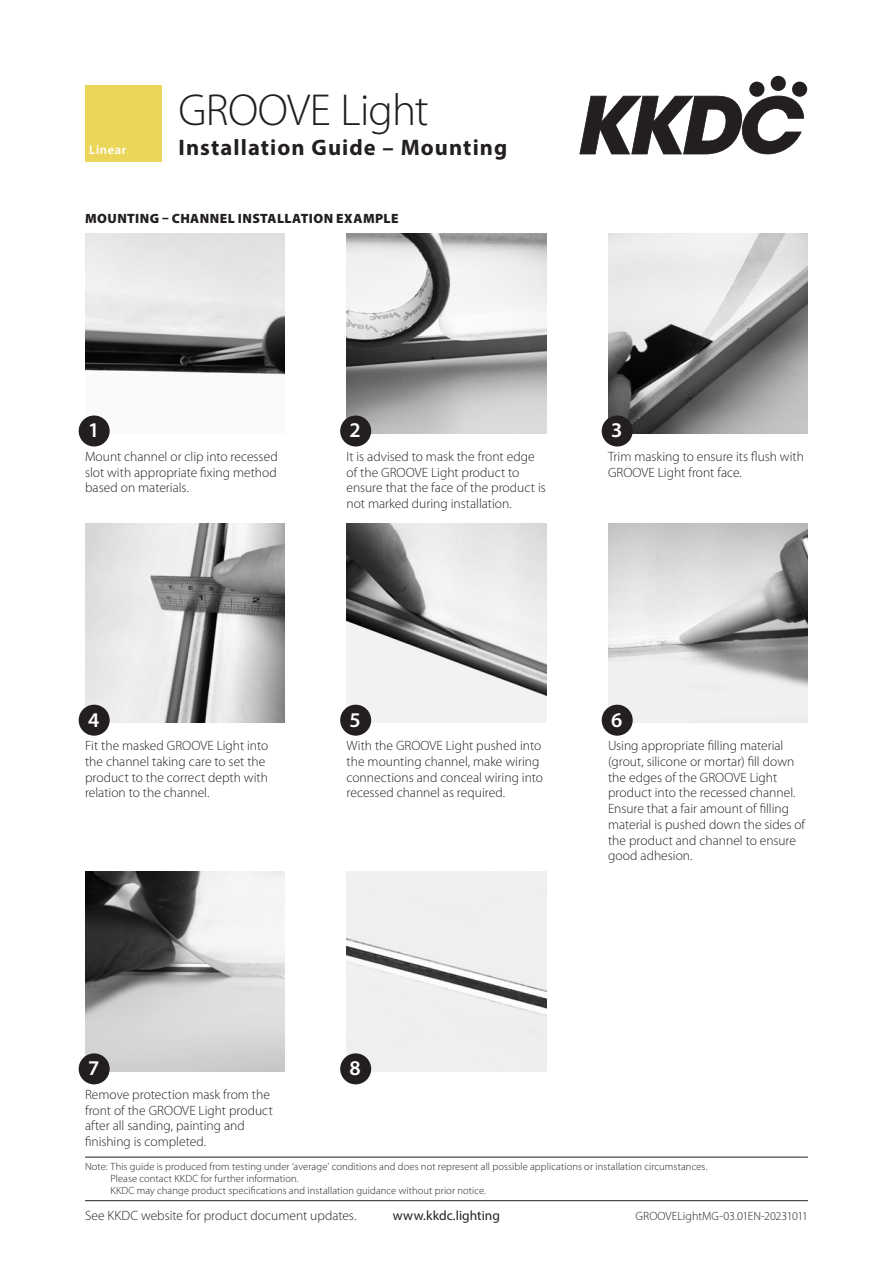
<style>
.page{position:relative;width:893px;height:1263px;background:#fff}
.page>*{position:absolute;margin:0;border:0;box-sizing:border-box;transform-origin:0 0}
.title_line1{font:300 45px "Myriad Pro";letter-spacing:-.015em;color:#231f20}
.title_line2{font:700 22.5px "Myriad Pro";letter-spacing:.045em;color:#231f20}
.round_picture_number{font:600 21px "Myriad Pro";color:#fff}
.image_caption{font:300 13.5px/15.8px "Myriad Pro";color:#231f20}
.Heading__caps{font:900 13.5px "Myriad Pro";letter-spacing:.03em;color:#231f20}
.t1{font:13.5px "Myriad Pro";letter-spacing:.005em;color:#231f20}
.t2{font:600 12.75px "Myriad Pro";letter-spacing:.04em;color:#fff}
.t3{font:300 12px "Myriad Pro";letter-spacing:-.005em;color:#231f20}
.t4{font:300 10.5px/12px "Myriad Pro";letter-spacing:.01em;color:#231f20}
</style>
<div class="page">
<svg style="left:579px;top:96px;width:225px;height:58px"></svg>
<svg style="left:749px;top:81px;width:16px;height:16px"></svg>
<div style="left:770px;top:76px;width:16px;height:15px;background:#231f20;border-radius:50%"></div>
<div style="left:792px;top:81px;width:15px;height:16px;background:#231f20;border-radius:50%"></div>
<div style="left:85px;top:85px;width:77px;height:77px;background:#ebd659"></div>
<hr style="left:85px;top:1157px;width:723px;height:1px;background:#231f20">
<hr style="left:85px;top:1200px;width:723px;height:1px;background:#231f20">
<img style="left:85px;top:234px;width:200px;height:193px">
<img style="left:347px;top:234px;width:199px;height:200px">
<img style="left:608px;top:234px;width:200px;height:200px">
<img style="left:85px;top:523px;width:200px;height:200px">
<img style="left:347px;top:523px;width:199px;height:200px">
<img style="left:608px;top:523px;width:200px;height:200px">
<img style="left:85px;top:872px;width:200px;height:199px">
<img style="left:347px;top:872px;width:199px;height:199px">
<div style="left:79px;top:415px;width:31px;height:31px;background:#231f20;border-radius:50%"></div>
<div style="left:340px;top:415px;width:31px;height:31px;background:#231f20;border-radius:50%"></div>
<div style="left:602px;top:415px;width:31px;height:31px;background:#231f20;border-radius:50%"></div>
<div style="left:79px;top:705px;width:31px;height:31px;background:#231f20;border-radius:50%"></div>
<div style="left:340px;top:705px;width:31px;height:31px;background:#231f20;border-radius:50%"></div>
<div style="left:602px;top:705px;width:31px;height:31px;background:#231f20;border-radius:50%"></div>
<div style="left:79px;top:1053px;width:31px;height:31px;background:#231f20;border-radius:50%"></div>
<div style="left:340px;top:1053px;width:31px;height:31px;background:#231f20;border-radius:50%"></div>
<p class="t2" style="left:89px;top:142px;width:38px">Linear</p>
<p class="title_line1" style="left:179px;top:83px;width:252px">GROOVE Light</p>
<p class="title_line2" style="left:179px;top:133px;width:330px">Installation Guide – Mounting</p>
<p class="Heading__caps" style="left:85px;top:209px;width:315px">MOUNTING – CHANNEL INSTALLATION EXAMPLE</p>
<p class="round_picture_number" style="left:88px;top:417px;width:13px">1</p>
<p class="round_picture_number" style="left:350px;top:417px;width:13px">2</p>
<p class="round_picture_number" style="left:611px;top:417px;width:13px">3</p>
<p class="image_caption" style="left:85px;top:448px;width:194px;text-align:justify">Mount channel or clip into recessed slot with appropriate fixing method based on materials.</p>
<p class="image_caption" style="left:347px;top:448px;width:201px">It is advised to mask the front edge of the GROOVE Light product to ensure that the face of the product is not marked during installation.</p>
<p class="image_caption" style="left:608px;top:448px;width:197px">Trim masking to ensure its flush with<br>GROOVE Light front face.</p>
<p class="round_picture_number" style="left:88px;top:706px;width:13px">4</p>
<p class="round_picture_number" style="left:350px;top:706px;width:13px">5</p>
<p class="round_picture_number" style="left:611px;top:706px;width:13px">6</p>
<p class="image_caption" style="left:85px;top:737px;width:185px">Fit the masked GROOVE Light into the channel taking care to set the product to the correct depth with relation to the channel.</p>
<p class="image_caption" style="left:347px;top:737px;width:198px">With the GROOVE Light pushed into the mounting channel, make wiring connections and conceal wiring into recessed channel as required.</p>
<p class="image_caption" style="left:608px;top:737px;width:199px">Using appropriate filling material (grout, silicone or mortar) fill down the edges of the GROOVE Light product into the recessed channel.<br>Ensure that a fair amount of filling material is pushed down the sides of the product and channel to ensure good adhesion.</p>
<p class="round_picture_number" style="left:88px;top:1055px;width:13px">7</p>
<p class="round_picture_number" style="left:350px;top:1055px;width:13px">8</p>
<p class="image_caption" style="left:85px;top:1086px;width:189px">Remove protection mask from the front of the GROOVE Light product after all sanding, painting and finishing is completed.</p>
<p class="t4" style="left:111px;top:1160px;width:598px;text-indent:-26px">Note: This guide is produced from testing under ‘average’ conditions and does not represent all possible applications or installation circumstances.<br>Please contact KKDC for further information.<br>KKDC may change product specifications and installation guidance without prior notice.</p>
<p class="image_caption" style="left:85px;top:1208px;width:273px">See KKDC website for product document updates.</p>
<p class="t1" style="left:393px;top:1207px;width:109px">www.kkdc.lighting</p>
<p class="t3" style="left:636px;top:1209px;width:174px">GROOVELightMG-03.01EN-20231011</p>
</div>
